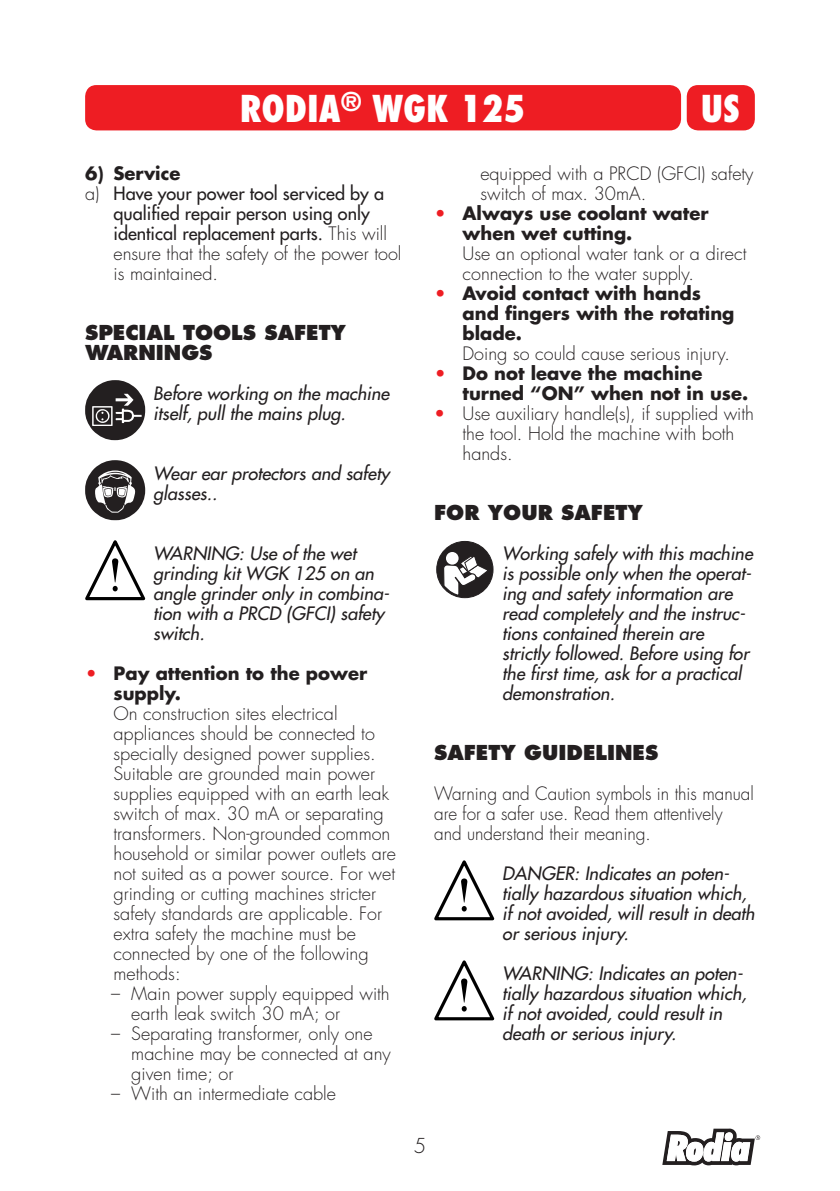
<style>
.page{position:relative;width:840px;height:1191px;background:#fff}
.page>*{position:absolute;margin:0;border:0;box-sizing:border-box;transform-origin:0 0}
.t1{font:800 condensed 36px "Futura";color:#fff}
.t2{font:800 20px/20px "Futura";color:#231f20}
.t3{font:300 20px "Futura";color:#231f20}
.t4{font:300 18px/20px "Futura";color:#231f20}
.t5{font:italic 18px/20px "Futura";color:#231f20}
.t6{font:700 18px/20px "Futura";color:#231f20}
.t7{font:300 18px/20px "Futura";color:#231f20;scale:.95 1}
.t8{font:18px "Futura";color:#231f20}
.s1{font-weight:300}
.s2{color:#ee1d23}
</style>
<div class="page">
<div style="left:85px;top:85px;width:595px;height:45px;background:#ee1d23;border-radius:11px"></div>
<div style="left:686px;top:85px;width:68px;height:45px;background:#ee1d23;border-radius:11px"></div>
<svg style="left:662px;top:1128px;width:97px;height:37px"></svg>
<svg style="left:85px;top:380px;width:60px;height:60px"></svg>
<svg style="left:85px;top:460px;width:60px;height:60px"></svg>
<svg style="left:85px;top:540px;width:60px;height:60px"></svg>
<div style="left:436px;top:541px;width:56px;height:56px;background:#231f20;border-radius:50%"></div>
<div style="left:436px;top:541px;width:57px;height:57px;border:1px solid #231f20;border-radius:50%"></div>
<svg style="left:445px;top:552px;width:13px;height:12px"></svg>
<svg style="left:442px;top:554px;width:47px;height:43px"></svg>
<svg style="left:434px;top:860px;width:60px;height:60px"></svg>
<svg style="left:434px;top:960px;width:60px;height:60px"></svg>
<h1 class="t1" style="left:239px;top:86px;width:287px">RODIA<sup>®</sup> WGK 125</h1>
<h1 class="t1" style="left:700px;top:86px;width:41px">US</h1>
<p class="t6" style="left:85px;top:163px;width:97px">6) Service</p>
<p class="t8" style="left:85px;top:182px;width:300px"><span class="s1">a)</span> Have your power tool serviced by a</p>
<p class="t8" style="left:113px;top:202px;width:258px">qualified repair person using only</p>
<p class="t8" style="left:113px;top:222px;width:275px">identical replacement parts. <span class="s1">This will</span></p>
<p class="t4" style="left:113px;top:244px;width:289px">ensure that the safety of the power tool</p>
<p class="t4" style="left:113px;top:264px;width:102px">is maintained.</p>
<p class="t2" style="left:85px;top:323px;width:262px">SPECIAL TOOLS -SAFETY<br>WARNINGS</p>
<p class="t5" style="left:153px;top:383px;width:237px">Before working on the machine itself, pull the mains plug.</p>
<p class="t5" style="left:153px;top:463px;width:237px">Wear ear protectors and safety glasses..</p>
<p class="t5" style="left:153px;top:543px;width:237px">WARNING: Use of the wet grinding kit WGK 125 on an angle grinder only in combina&shy;tion with a PRCD (GFCI) safety switch.</p>
<p class="t6" style="left:113px;top:663px;width:255px;text-indent:-28px"><span class="s2">•</span> Pay attention to the power supply.</p>
<p class="t4" style="left:113px;top:704px;width:284px">On construction sites electrical appliances should be connected to specially designed power supplies.<br>Suitable are grounded main power supplies equipped with an earth leak switch of max. 30 mA or separating transformers. Non-grounded common household or similar power outlets are not suited as a power source. For wet grinding or cutting machines stricter safety standards are applicable. For extra safety the machine must be connected by one of the following methods:</p>
<p class="t4" style="left:131px;top:984px;width:260px;text-indent:-20px">– Main power supply equipped with earth leak switch 30 mA; or</p>
<p class="t4" style="left:131px;top:1024px;width:261px;text-indent:-20px">– Separating transformer, only one machine may be connected at any given time; or</p>
<p class="t4" style="left:111px;top:1084px;width:226px">– With an intermediate cable</p>
<p class="t4" style="left:480px;top:164px;width:274px">equipped with a PRCD (GFCI) safety switch of max. 30mA.</p>
<p class="t6" style="left:462px;top:203px;width:247px;text-indent:-28px"><span class="s2">•</span> Always use coolant water when wet cutting.</p>
<p class="t4" style="left:462px;top:244px;width:285px">Use an optional water tank or a direct connection to the water supply.</p>
<p class="t6" style="left:462px;top:283px;width:273px;text-indent:-28px"><span class="s2">•</span> Avoid contact with hands and fingers with the rotating blade.</p>
<p class="t4" style="left:462px;top:344px;width:265px">Doing so could cause serious injury.</p>
<p class="t6" style="left:462px;top:363px;width:287px;text-indent:-28px"><span class="s2">•</span> Do not leave the machine turned “ON” when not in use.</p>
<p class="t4" style="left:462px;top:404px;width:293px;text-indent:-28px"><span class="s2">•</span> Use auxiliary handle(s), if supplied with the tool. Hold the machine with both hands.</p>
<p class="t2" style="left:434px;top:503px;width:210px">FOR YOUR SAFETY</p>
<p class="t5" style="left:502px;top:543px;width:252px">Working safely with this machine is possible only when the operat&shy;ing and safety information are read completely and the instruc&shy;tions contained therein are strictly followed. Before using for the first time, ask for a practical demonstration.</p>
<p class="t2" style="left:434px;top:743px;width:225px">SAFETY GUIDELINES</p>
<p class="t7" style="left:434px;top:784px;width:338px">Warning and Caution symbols in this manual are for a safer use. Read them attentively and understand their meaning.</p>
<p class="t5" style="left:502px;top:863px;width:254px">DANGER: Indicates an poten&shy;tially hazardous situation which, if not avoided, will result in death or serious injury.</p>
<p class="t5" style="left:502px;top:963px;width:246px">WARNING: Indicates an poten&shy;tially hazardous situation which, if not avoided, could result in death or serious injury.</p>
<p class="t3" style="left:413px;top:1133px;width:14px">5</p>
</div>
